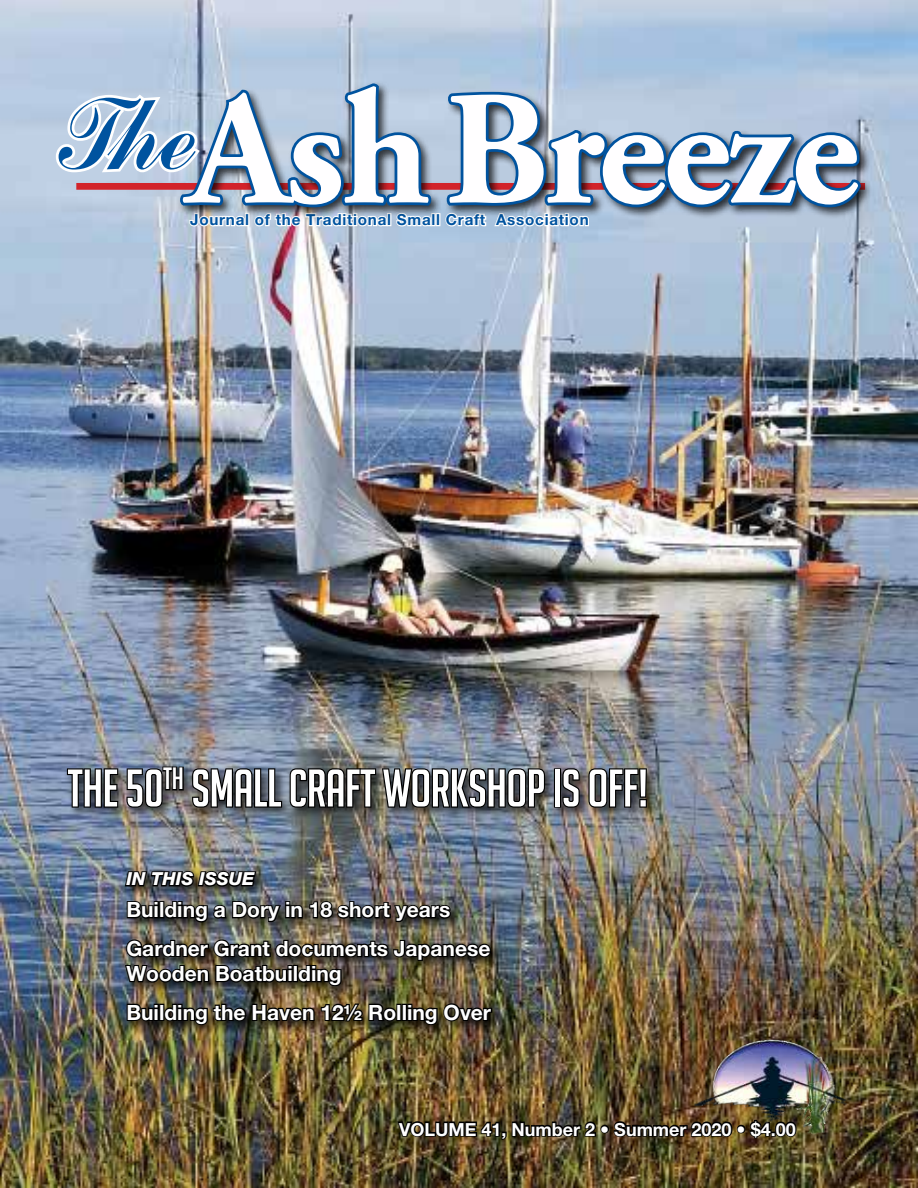
<style>
.page{position:relative;width:918px;height:1188px;background:#fff}
.page>*{position:absolute;margin:0;border:0;box-sizing:border-box;transform-origin:0 0}
.t1{font:700 162.45px "Adobe Garamond Pro";letter-spacing:-.02em;color:#fffeff}
.t2{font:101.85px "IRIS";color:#00539f}
.t3{font:51.6px "Big Noodle Titling";letter-spacing:-.01em;color:#fff}
.t4{font:700 21px/38.7px "Helvetica Neue";color:#fff}
.t5{font:700 18px "Helvetica Neue";color:#fff}
.t6{font:italic 800 18px "Helvetica Neue";color:#fff}
.t7{font:700 15.15px "Helvetica Neue";letter-spacing:.05em;color:#00539f}
</style>
<div class="page">
<img style="left:0;top:0;width:918px;height:1188px">
<div style="left:431px;top:213px;width:5px;height:13px;border:2px solid #fff"></div>
<div style="left:178px;top:81px;width:695px;height:138px;background:#000;opacity:.75"></div>
<svg style="left:444px;top:89px;width:420px;height:141px;background:#7089a6"></svg>
<svg style="left:52px;top:76px;width:382px;height:154px;background:#95a6bc"></svg>
<div style="left:122px;top:868px;width:383px;height:169px;background:#000;opacity:.75"></div>
<img style="left:124px;top:853px;width:328px;height:75px">
<img style="left:124px;top:938px;width:369px;height:58px">
<img style="left:126px;top:1002px;width:272px;height:29px">
<div style="left:396px;top:1004px;width:6px;height:17px;border:2px solid #000"></div>
<div style="left:402px;top:1004px;width:5px;height:17px;border:2px solid #000"></div>
<svg style="left:407px;top:1002px;width:86px;height:29px;background:#342b1a"></svg>
<img style="left:396px;top:1113px;width:201px;height:33px">
<div style="left:600px;top:1125px;width:9px;height:8px;border:2px solid #000;border-radius:50%"></div>
<svg style="left:612px;top:1120px;width:81px;height:20px;background:#2e2313"></svg>
<img style="left:693px;top:1029px;width:158px;height:120px">
<div style="left:64px;top:763px;width:595px;height:57px;background:#000;opacity:.75"></div>
<svg style="left:66px;top:767px;width:53px;height:42px;background:#31373f"></svg>
<svg style="left:125px;top:766px;width:60px;height:43px;background:#3a3b3f"></svg>
<svg style="left:191px;top:758px;width:92px;height:51px;background:#42454d"></svg>
<svg style="left:289px;top:767px;width:257px;height:48px;background:#323436"></svg>
<div style="left:554px;top:768px;width:7px;height:40px;border:2px solid #000"></div>
<svg style="left:561px;top:767px;width:20px;height:42px"></svg>
<svg style="left:587px;top:767px;width:61px;height:42px;background:#323232"></svg>
<h1 class="t1" style="left:188px;top:56px;width:673px">AshBreeze</h1>
<p class="t7" style="left:190px;top:210px;width:400px">Journal of the Traditional Small Craft Association</p>
<h2 class="t2" style="left:54px;top:81px;width:136px">The</h2>
<h3 class="t3" style="left:68px;top:760px;width:582px">THE 50<sup>TH</sup> SMALL CRAFT WORKSHOP IS OFF!</h3>
<p class="t6" style="left:126px;top:868px;width:130px">IN THIS ISSUE</p>
<p class="t4" style="left:126px;top:890px;width:366px">Building a Dory in 18 short years<br>Gardner Grant documents Japanese</p>
<p class="t4" style="left:126px;top:954px;width:366px">Wooden Boatbuilding<br>Building the Haven 12½ Rolling Over</p>
<p class="t5" style="left:399px;top:1118px;width:398px">VOLUME 41, Number 2 • Summer 2020 • $4.00</p>
</div>
